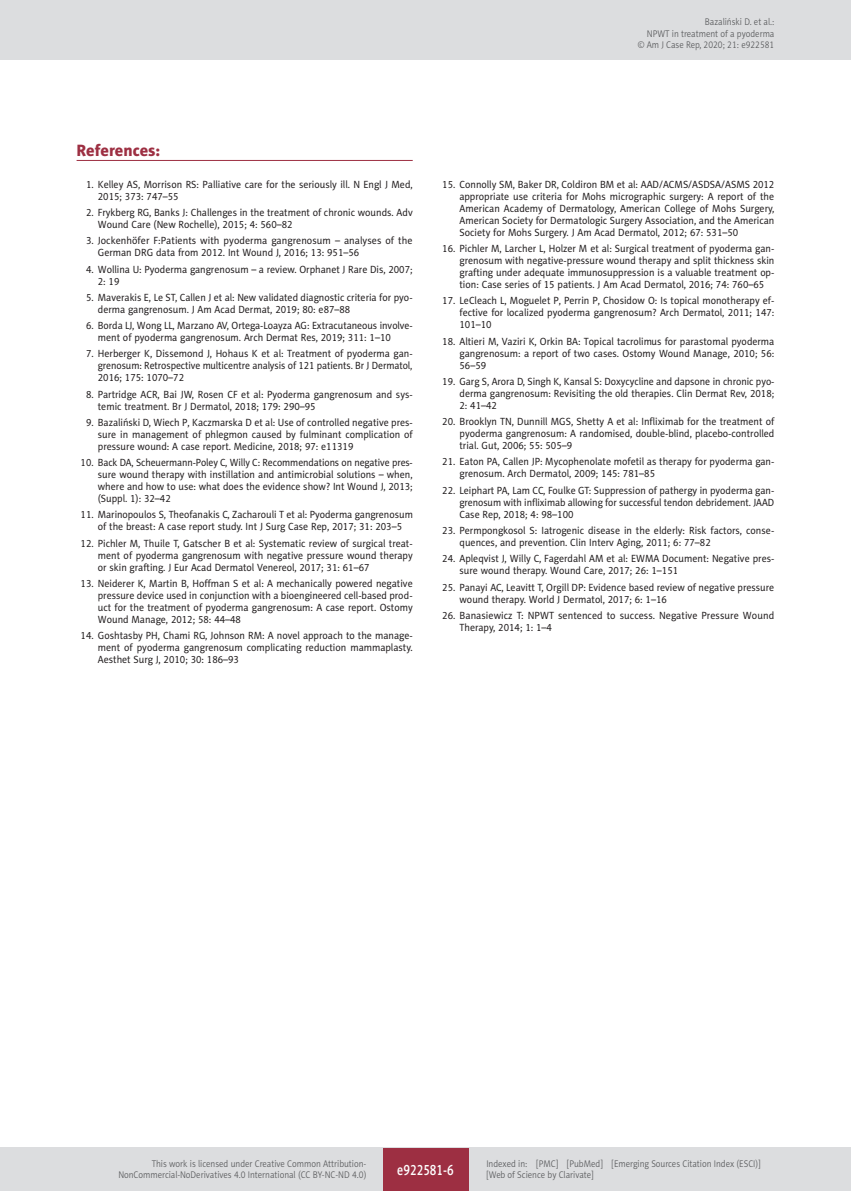
<style>
.page{position:relative;width:851px;height:1191px;background:#fff}
.page>*{position:absolute;margin:0;border:0;box-sizing:border-box;transform-origin:0 0}
.AJCR_Referencje_Tytu{font:16.5px "Naomi Sans EFN Heavy";color:#9d2f42}
.t1{font:15px "Naomi Sans EFN Medium";color:#fff;scale:.8 1}
.AJCR_Referencje_punk{font:10.5px/12px "Naomi Sans EFN";color:#231f20;text-align:justify;scale:.95 1}
.AJCR_Referencje_punk-2{font:10.5px/12px "Naomi Sans EFN";color:#231f20;scale:.94 1}
.AJCR_Referencje_punk-3{font:10.5px/12px "Naomi Sans EFN";color:#231f20;text-align:justify;scale:.93 1}
.AJCR_Referencje_punk-4{font:10.5px/12px "Naomi Sans EFN";color:#231f20;scale:.96 1}
.t2{font:9.75px/11.2px "Naomi Sans EFN Light";color:#57585a;text-align:right;scale:.9 1}
</style>
<div class="page">
<hr style="left:77px;top:160px;width:335px;height:1px;background:#9d2f42">
<div style="left:0;top:0;width:850px;height:60px;background:#dcdddf"></div>
<div style="left:0;top:1148px;width:850px;height:43px;background:#dcdddf"></div>
<div style="left:383px;top:1147px;width:85px;height:43px;background:#9d2f42"></div>
<p class="t2" style="left:637px;top:16px;width:153px">Bazaliński D. et al.:<br>NPWT in treatment of a pyoderma<br>© Am J Case Rep, 2020; 21: e922581</p>
<p class="AJCR_Referencje_Tytu" style="left:77px;top:140px;width:85px">References:</p>
<p class="AJCR_Referencje_punk" style="left:98px;top:178px;width:333px;text-indent:-12px">1. Kelley AS, Morrison RS: Palliative care for the seriously ill. N Engl J Med,<br>2015; 373: 747–55</p>
<p class="AJCR_Referencje_punk" style="left:98px;top:207px;width:333px;text-indent:-12px">2. Frykberg RG, Banks J: Challenges in the treatment of chronic wounds. Adv<br>Wound Care (New Rochelle), 2015; 4: 560–82</p>
<p class="AJCR_Referencje_punk-4" style="left:98px;top:235px;width:329px;text-indent:-12px">3. Jockenhöfer F:Patients with pyoderma gangrenosum – analyses of the<br>German DRG data from 2012. Int Wound J, 2016; 13: 951–56</p>
<p class="AJCR_Referencje_punk" style="left:98px;top:263px;width:333px;text-indent:-12px">4. Wollina U: Pyoderma gangrenosum – a review. Orphanet J Rare Dis, 2007;<br>2: 19</p>
<p class="AJCR_Referencje_punk" style="left:98px;top:291px;width:333px;text-indent:-12px">5. Maverakis E, Le ST, Callen J et al: New validated diagnostic criteria for pyo&shy;derma gangrenosum. J Am Acad Dermat, 2019; 80: e87–88</p>
<p class="AJCR_Referencje_punk-2" style="left:98px;top:320px;width:336px;text-indent:-12px">6. Borda LJ, Wong LL, Marzano AV, Ortega-Loayza AG: Extracutaneous involve&shy;ment of pyoderma gangrenosum. Arch Dermat Res, 2019; 311: 1–10</p>
<p class="AJCR_Referencje_punk" style="left:98px;top:348px;width:333px;text-indent:-12px">7. Herberger K, Dissemond J, Hohaus K et al: Treatment of pyoderma gan&shy;grenosum: Retrospective multicentre analysis of 121 patients. Br J Dermatol, 2016; 175: 1070–72</p>
<p class="AJCR_Referencje_punk" style="left:98px;top:388px;width:333px;text-indent:-12px">8. Partridge ACR, Bai JW, Rosen CF et al: Pyoderma gangrenosum and sys&shy;temic treatment. Br J Dermatol, 2018; 179: 290–95</p>
<p class="AJCR_Referencje_punk" style="left:98px;top:416px;width:333px;text-indent:-12px">9. Bazaliński D, Wiech P, Kaczmarska D et al: Use of controlled negative pres&shy;sure in management of phlegmon caused by fulminant complication of pressure wound: A case report. Medicine, 2018; 97: e11319</p>
<p class="AJCR_Referencje_punk-3" style="left:98px;top:457px;width:340px;text-indent:-17px">10. Back DA, Scheuermann-Poley C, Willy C: Recommendations on negative pres&shy;sure wound therapy with instillation and antimicrobial solutions – when, where and how to use: what does the evidence show? Int Wound J, 2013; (Suppl. 1): 32–42</p>
<p class="AJCR_Referencje_punk-2" style="left:98px;top:509px;width:336px;text-indent:-17px">11. Marinopoulos S, Theofanakis C, Zacharouli T et al: Pyoderma gangrenosum of the breast: A case report study. Int J Surg Case Rep, 2017; 31: 203–5</p>
<p class="AJCR_Referencje_punk" style="left:98px;top:537px;width:333px;text-indent:-17px">12. Pichler M, Thuile T, Gatscher B et al: Systematic review of surgical treat&shy;ment of pyoderma gangrenosum with negative pressure wound therapy or skin grafting. J Eur Acad Dermatol Venereol, 2017; 31: 61–67</p>
<p class="AJCR_Referencje_punk" style="left:98px;top:577px;width:333px;text-indent:-17px">13. Neiderer K, Martin B, Hoffman S et al: A mechanically powered negative pressure device used in conjunction with a bioengineered cell-based prod&shy;uct for the treatment of pyoderma gangrenosum: A case report. Ostomy Wound Manage, 2012; 58: 44–48</p>
<p class="AJCR_Referencje_punk" style="left:98px;top:630px;width:333px;text-indent:-17px">14. Goshtasby PH, Chami RG, Johnson RM: A novel approach to the manage&shy;ment of pyoderma gangrenosum complicating reduction mammaplasty.<br>Aesthet Surg J, 2010; 30: 186–93</p>
<p class="AJCR_Referencje_punk" style="left:459px;top:178px;width:333px;text-indent:-17px">15. Connolly SM, Baker DR, Coldiron BM et al: AAD/ACMS/ASDSA/ASMS 2012 appropriate use criteria for Mohs micrographic surgery: A report of the American Academy of Dermatology, American College of Mohs Surgery, American Society for Dermatologic Surgery Association, and the American Society for Mohs Surgery. J Am Acad Dermatol, 2012; 67: 531–50</p>
<p class="AJCR_Referencje_punk" style="left:459px;top:243px;width:333px;text-indent:-17px">16. Pichler M, Larcher L, Holzer M et al: Surgical treatment of pyoderma gan&shy;grenosum with negative-pressure wound therapy and split thickness skin grafting under adequate immunosuppression is a valuable treatment op&shy;tion: Case series of 15 patients. J Am Acad Dermatol, 2016; 74: 760–65</p>
<p class="AJCR_Referencje_punk" style="left:459px;top:295px;width:333px;text-indent:-17px">17. LeCleach L, Moguelet P, Perrin P, Chosidow O: Is topical monotherapy ef&shy;fective for localized pyoderma gangrenosum? Arch Dermatol, 2011; 147:<br>101–10</p>
<p class="AJCR_Referencje_punk" style="left:459px;top:335px;width:333px;text-indent:-17px">18. Altieri M, Vaziri K, Orkin BA: Topical tacrolimus for parastomal pyoderma gangrenosum: a report of two cases. Ostomy Wound Manage, 2010; 56:<br>56–59</p>
<p class="AJCR_Referencje_punk-2" style="left:459px;top:375px;width:336px;text-align:justify;text-indent:-17px">19. Garg S, Arora D, Singh K, Kansal S: Doxycycline and dapsone in chronic pyo&shy;derma gangrenosum: Revisiting the old therapies. Clin Dermat Rev, 2018; 2: 41–42</p>
<p class="AJCR_Referencje_punk" style="left:459px;top:416px;width:333px;text-indent:-17px">20. Brooklyn TN, Dunnill MGS, Shetty A et al: Infliximab for the treatment of pyoderma gangrenosum: A randomised, double-blind, placebo-controlled trial. Gut, 2006; 55: 505–9</p>
<p class="AJCR_Referencje_punk" style="left:459px;top:456px;width:333px;text-indent:-17px">21. Eaton PA, Callen JP: Mycophenolate mofetil as therapy for pyoderma gan&shy;grenosum. Arch Dermatol, 2009; 145: 781–85</p>
<p class="AJCR_Referencje_punk" style="left:459px;top:484px;width:333px;text-indent:-17px">22. Leiphart PA, Lam CC, Foulke GT: Suppression of pathergy in pyoderma gan&shy;grenosum with infliximab allowing for successful tendon debridement. JAAD Case Rep, 2018; 4: 98–100</p>
<p class="AJCR_Referencje_punk" style="left:459px;top:524px;width:333px;text-indent:-17px">23. Permpongkosol S: Iatrogenic disease in the elderly: Risk factors, conse&shy;quences, and prevention. Clin Interv Aging, 2011; 6: 77–82</p>
<p class="AJCR_Referencje_punk" style="left:459px;top:553px;width:333px;text-indent:-17px">24. Apleqvist J, Willy C, Fagerdahl AM et al: EWMA Document: Negative pres&shy;sure wound therapy. Wound Care, 2017; 26: 1–151</p>
<p class="AJCR_Referencje_punk" style="left:459px;top:581px;width:333px;text-indent:-17px">25. Panayi AC, Leavitt T, Orgill DP: Evidence based review of negative pressure wound therapy. World J Dermatol, 2017; 6: 1–16</p>
<p class="AJCR_Referencje_punk-4" style="left:459px;top:609px;width:329px;text-indent:-17px">26. Banasiewicz T: NPWT sentenced to success. Negative Pressure Wound<br>Therapy, 2014; 1: 1–4</p>
<p class="t2" style="left:118px;top:1158px;width:277px">This work is licensed under Creative Common Attribution-<br>NonCommercial-NoDerivatives 4.0 International (CC BY-NC-ND 4.0)</p>
<h2 class="t1" style="left:397px;top:1160px;width:72px">e922581-6</h2>
<p class="t2" style="left:486px;top:1158px;width:306px;text-align:left">Indexed in: [PMC] [PubMed] [Emerging Sources Citation Index (ESCI)] [Web of Science by Clarivate]</p>
</div>
